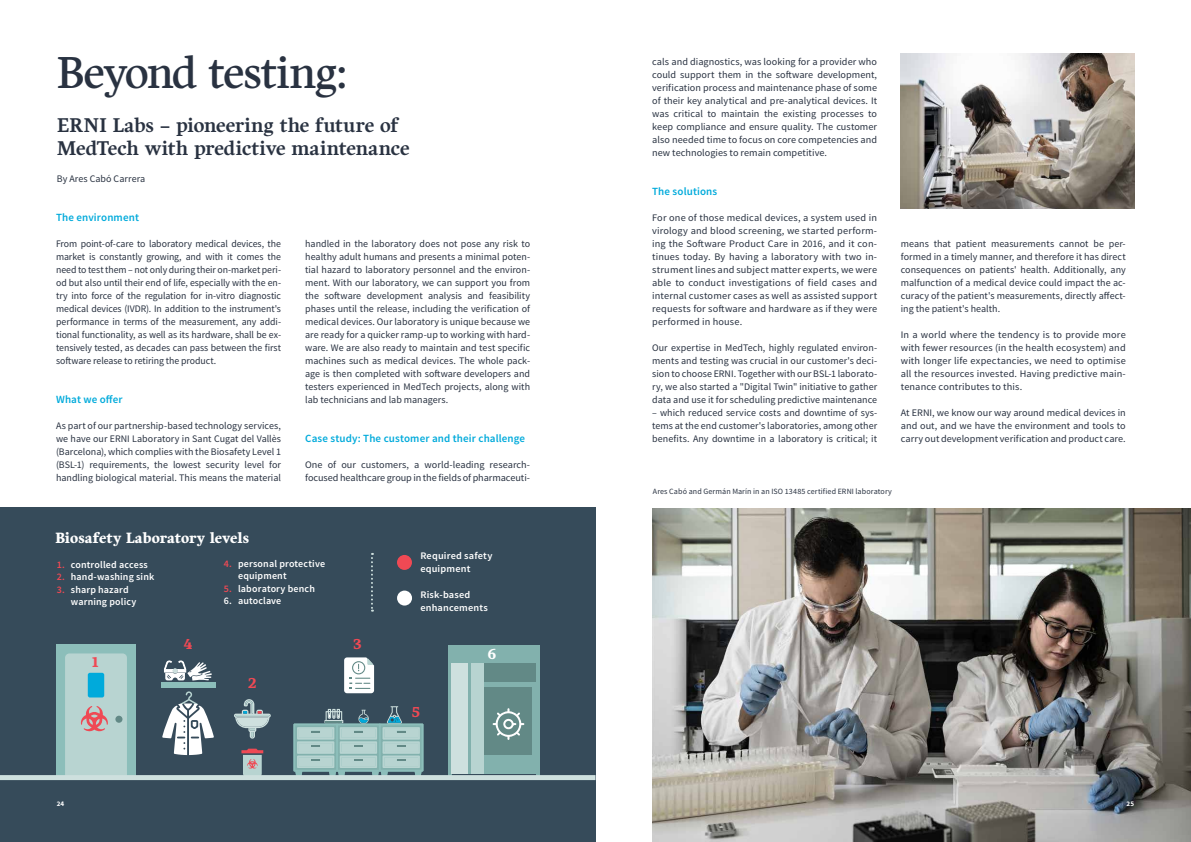
<style>
.page{position:relative;width:1191px;height:842px;background:#fff}
.page>*{position:absolute;margin:0;border:0;box-sizing:border-box;transform-origin:0 0}
.t1{font:45px "Harfang";letter-spacing:-.025em;color:#293241}
.t2{font:700 20px/23px "Harfang";color:#293241}
.t3{font:900 15px "Harfang";color:#fff}
.t4{font:900 14.5px "Harfang";color:#ef4954}
.t5{font:900 14.5px "Harfang";color:#fff}
.t6{font:600 11px "Source Sans Pro";letter-spacing:.01em;color:#00aadb}
.t7{font:10px/13px "Source Sans Pro";letter-spacing:.005em;color:#293241;text-align:justify}
.t8{font:600 10px/12.5px "Source Sans Pro";letter-spacing:.015em;color:#fff}
.t9{font:8px "Source Sans Pro";letter-spacing:.01em;color:#293241}
.t10{font:700 7px "Source Sans Pro";color:#fff}
.s1{color:#ef4954}
</style>
<div class="page">
<div style="left:0;top:507px;width:595px;height:335px;background:#364b5a"></div>
<div style="left:397px;top:591px;width:15px;height:14px;background:#fff;border-radius:50%"></div>
<div style="left:397px;top:555px;width:15px;height:15px;background:#ef4954;border-radius:50%"></div>
<svg style="left:56px;top:645px;width:80px;height:130px;background:#a5c8c7"></svg>
<svg style="left:164px;top:660px;width:48px;height:20px"></svg>
<div style="left:161px;top:682px;width:54px;height:5px;background:#8cbeba"></div>
<svg style="left:162px;top:691px;width:52px;height:64px"></svg>
<svg style="left:234px;top:699px;width:37px;height:40px"></svg>
<svg style="left:241px;top:749px;width:22px;height:26px"></svg>
<svg style="left:293px;top:706px;width:130px;height:69px"></svg>
<hr style="left:448px;top:645px;width:3px;height:132px;background:#82b1ad">
<hr style="left:536px;top:645px;width:3px;height:132px;background:#82b1ad">
<div style="left:450px;top:645px;width:88px;height:128px;background:#82b1ad"></div>
<div style="left:484px;top:663px;width:52px;height:18px;background:#628986"></div>
<div style="left:484px;top:688px;width:48px;height:67px;background:#628986"></div>
<div style="left:451px;top:663px;width:17px;height:110px;background:#cee0de"></div>
<div style="left:471px;top:663px;width:13px;height:110px;background:#b8d4d1"></div>
<svg style="left:492px;top:708px;width:32px;height:32px"></svg>
<svg style="left:344px;top:657px;width:30px;height:36px"></svg>
<div style="left:0;top:775px;width:595px;height:5px;background:#cee0de"></div>
<svg style="left:371px;top:553px;width:2px;height:59px"></svg>
<img style="left:652px;top:509px;width:539px;height:333px">
<img style="left:900px;top:54px;width:234px;height:154px">
<h1 class="t1" style="left:57px;top:45px;width:293px">Beyond testing:</h1>
<h2 class="t2" style="left:57px;top:114px;width:353px">ERNI Labs – pioneering the future of<br>MedTech with predictive maintenance</h2>
<p class="t7" style="left:57px;top:172px;width:90px">By Ares Cabó Carrera</p>
<p class="t6" style="left:56px;top:210px;width:84px">The environment</p>
<p class="t7" style="left:56px;top:237px;width:226px">From point-of-care to laboratory medical devices, the market is constantly growing, and with it comes the need to test them – not only during their on-market peri&shy;od but also until their end of life, especially with the en&shy;try into force of the regulation for in-vitro diagnostic medical devices (IVDR). In addition to the instrument's performance in terms of the measurement, any addi&shy;tional functionality, as well as its hardware, shall be ex&shy;tensively tested, as decades can pass between the first software release to retiring the product.</p>
<p class="t6" style="left:56px;top:392px;width:68px">What we offer</p>
<p class="t7" style="left:56px;top:419px;width:226px">As part of our partnership-based technology services, we have our ERNI Laboratory in Sant Cugat del Vallès (Barcelona), which complies with the Biosafety Level 1 (BSL-1) requirements, the lowest security level for handling biological material. This means the material</p>
<p class="t7" style="left:305px;top:237px;width:226px">handled in the laboratory does not pose any risk to healthy adult humans and presents a minimal poten&shy;tial hazard to laboratory personnel and the environ&shy;ment. With our laboratory, we can support you from the software development analysis and feasibility phases until the release, including the verification of medical devices. Our laboratory is unique because we are ready for a quicker ramp-up to working with hard&shy;ware. We are also ready to maintain and test specific machines such as medical devices. The whole pack&shy;age is then completed with software developers and testers experienced in MedTech projects, along with lab technicians and lab managers.</p>
<p class="t6" style="left:305px;top:431px;width:221px">Case study: The customer and their challenge</p>
<p class="t7" style="left:305px;top:458px;width:226px">One of our customers, a world-leading research&shy;focused healthcare group in the fields of pharmaceuti-</p>
<h3 class="t3" style="left:55px;top:529px;width:195px">Biosafety Laboratory levels</h3>
<p class="t8" style="left:57px;top:559px;width:93px"><span class="s1">1.</span> controlled access</p>
<p class="t8" style="left:57px;top:571px;width:99px"><span class="s1">2.</span> hand-washing sink</p>
<p class="t8" style="left:71px;top:584px;width:67px;text-indent:-14px"><span class="s1">3.</span> sharp hazard warning policy</p>
<p class="t8" style="left:238px;top:558px;width:89px;text-indent:-14px"><span class="s1">4.</span> personal protective equipment</p>
<p class="t8" style="left:224px;top:583px;width:93px"><span class="s1">5.</span> laboratory bench</p>
<p class="t8" style="left:224px;top:595px;width:59px">6. autoclave</p>
<h3 class="t4" style="left:91px;top:653px;width:10px">1</h3>
<h3 class="t4" style="left:184px;top:635px;width:10px">4</h3>
<h3 class="t4" style="left:248px;top:674px;width:10px">2</h3>
<h3 class="t4" style="left:353px;top:635px;width:10px">3</h3>
<p class="t8" style="left:420px;top:549px;width:74px;line-height:13px">Required safety equipment</p>
<p class="t8" style="left:420px;top:588px;width:69px;line-height:13px">Risk-based enhancements</p>
<h3 class="t4" style="left:412px;top:703px;width:10px">5</h3>
<h3 class="t5" style="left:488px;top:645px;width:10px">6</h3>
<p class="t7" style="left:652px;top:55px;width:226px">cals and diagnostics, was looking for a provider who could support them in the software development, verification process and maintenance phase of some of their key analytical and pre-analytical devices. It was critical to maintain the existing processes to keep compliance and ensure quality. The customer also needed time to focus on core competencies and new technologies to remain competitive.</p>
<p class="t6" style="left:652px;top:184px;width:67px">The solutions</p>
<p class="t7" style="left:652px;top:211px;width:226px">For one of those medical devices, a system used in virology and blood screening, we started perform&shy;ing the Software Product Care in 2016, and it con&shy;tinues today. By having a laboratory with two in&shy;strument lines and subject matter experts, we were able to conduct investigations of field cases and internal customer cases as well as assisted support requests for software and hardware as if they were performed in house.</p>
<p class="t7" style="left:652px;top:341px;width:226px">Our expertise in MedTech, highly regulated environ&shy;ments and testing was crucial in our customer's deci&shy;sion to choose ERNI. Together with our BSL-1 laborato&shy;ry, we also started a "Digital Twin" initiative to gather data and use it for scheduling predictive maintenance</p>
<p class="t7" style="left:652px;top:406px;width:226px">– which reduced service costs and downtime of sys&shy;tems at the end customer's laboratories, among other benefits. Any downtime in a laboratory is critical; it</p>
<p class="t7" style="left:900px;top:237px;width:226px">means that patient measurements cannot be per&shy;formed in a timely manner, and therefore it has direct consequences on patients' health. Additionally, any malfunction of a medical device could impact the ac&shy;curacy of the patient's measurements, directly affect&shy;ing the patient's health.</p>
<p class="t7" style="left:900px;top:328px;width:226px">In a world where the tendency is to provide more with fewer resources (in the health ecosystem) and with longer life expectancies, we need to optimise all the resources invested. Having predictive main&shy;tenance contributes to this.</p>
<p class="t7" style="left:900px;top:406px;width:226px">At ERNI, we know our way around medical devices in and out, and we have the environment and tools to carry out development verification and product care.</p>
<p class="t9" style="left:653px;top:486px;width:241px">Ares Cabó and Germán Marín in an ISO 13485 certified ERNI laboratory</p>
<p class="t10" style="left:57px;top:799px;width:9px">24</p>
<p class="t10" style="left:1126px;top:799px;width:9px">25</p>
</div>
